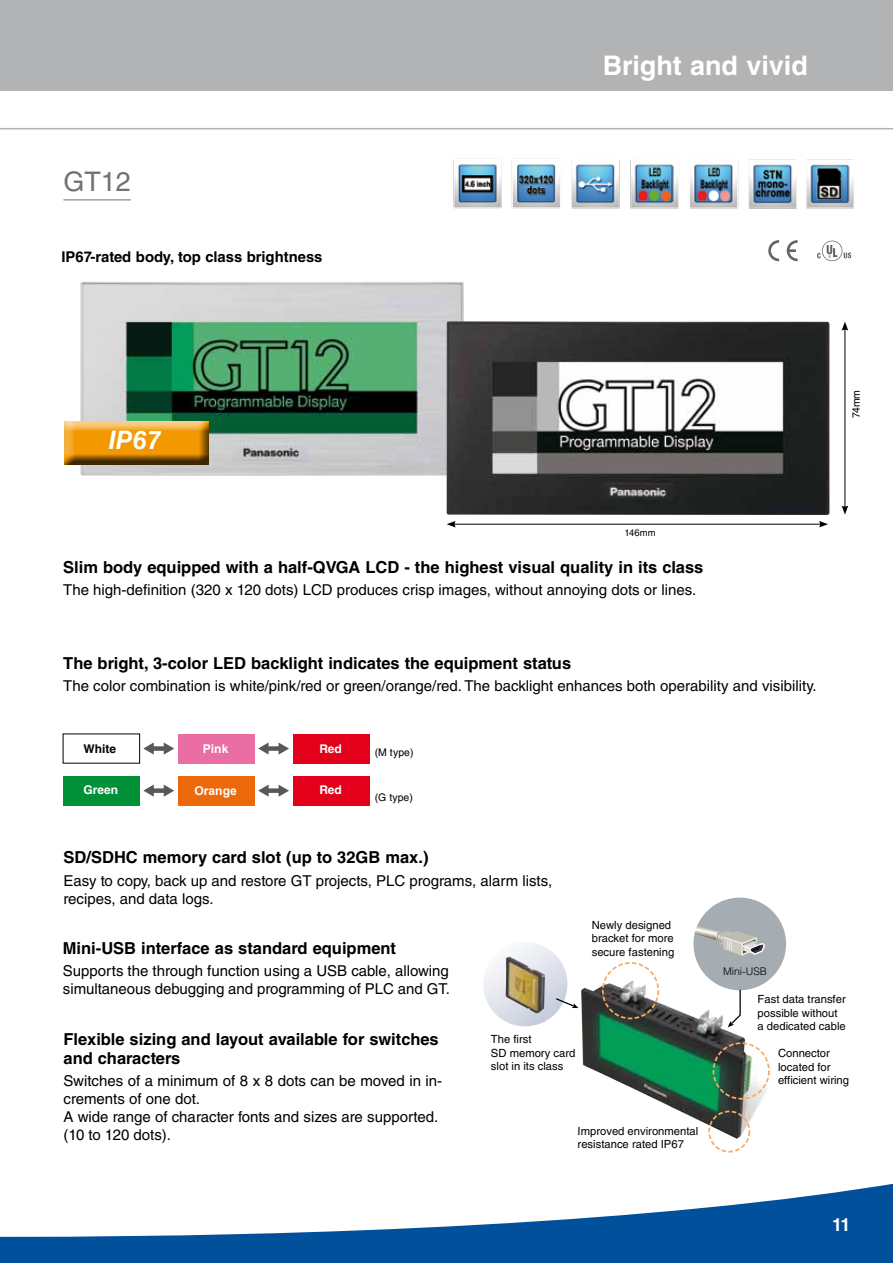
<style>
.page{position:relative;width:893px;height:1263px;background:#fff}
.page>*{position:absolute;margin:0;border:0;box-sizing:border-box;transform-origin:0 0}
.t1{font:700 27px "Helvetica LT Std";color:#fff}
.t2{font:27px "Helvetica";color:#707172}
.t3{font:italic 700 25.5px "Helvetica LT Std";color:#fff}
.t4{font:700 18px "Helvetica LT Std";color:#fff}
.t5{font:700 16.5px/18.8px "Helvetica LT Std";color:#000}
.t6{font:15px/18px "Helvetica LT Std";color:#000}
.t7{font:700 14.85px "Helvetica LT Std";color:#000}
.t8{font:700 12.15px "Arial";color:#fff}
.t9{font:700 12px "Helvetica LT Std";color:#fff}
.t10{font:700 12px "Helvetica LT Std";color:#000}
.t11{font:11.25px/13.5px "Helvetica";color:#000}
.t12{font:10.5px "Helvetica LT Std";color:#000}
.t13{font:300 10.5px "Helvetica";color:#000}
.t14{font:9.45px "Helvetica LT Std";color:#000}
</style>
<div class="page">
<div style="left:0;top:0;width:893px;height:90px;background:#b1b3b4"></div>
<hr style="left:0;top:128px;width:893px;height:1px;background:#b1b3b4">
<svg style="left:0;top:1183px;width:893px;height:80px;fill:#00509b"></svg>
<img style="left:453px;top:159px;width:401px;height:103px">
<hr style="left:453px;top:524px;width:368px;height:1px;background:#000">
<svg style="left:447px;top:521px;width:9px;height:6px"></svg>
<svg style="left:819px;top:521px;width:9px;height:6px"></svg>
<hr style="left:845px;top:328px;width:1px;height:180px;background:#000">
<svg style="left:842px;top:505px;width:6px;height:10px"></svg>
<svg style="left:842px;top:322px;width:6px;height:9px"></svg>
<img style="left:80px;top:281px;width:384px;height:195px">
<img style="left:446px;top:321px;width:384px;height:194px">
<svg style="left:768px;top:240px;width:11px;height:21px"></svg>
<svg style="left:787px;top:240px;width:11px;height:21px"></svg>
<svg style="left:817px;top:241px;width:34px;height:20px"></svg>
<div style="left:692px;top:896px;width:95px;height:95px;background:#a5adb2;border-radius:50%"></div>
<svg style="left:694px;top:925px;width:71px;height:32px"></svg>
<div style="left:691px;top:895px;width:97px;height:97px;border:2px solid #fff;border-radius:50%"></div>
<img style="left:581px;top:980px;width:186px;height:159px">
<svg style="left:483px;top:942px;width:84px;height:84px"></svg>
<img style="left:506px;top:957px;width:39px;height:56px">
<div style="left:602px;top:962px;width:57px;height:57px;border:2px dashed #f6ac63;border-radius:50%"></div>
<div style="left:713px;top:1042px;width:57px;height:57px;border:2px dashed #f6ac63;border-radius:50%"></div>
<div style="left:708px;top:1110px;width:42px;height:42px;border:2px dashed #f6ac63;border-radius:50%"></div>
<svg style="left:728px;top:988px;width:13px;height:39px"></svg>
<svg style="left:555px;top:997px;width:23px;height:11px"></svg>
<div style="left:64px;top:420px;width:147px;height:47px;background:#000;opacity:.75"></div>
<hr style="left:63px;top:200px;width:68px;height:1px;background:#707172">
<div style="left:178px;top:734px;width:76px;height:29px;background:#ea6ea3"></div>
<div style="left:293px;top:734px;width:76px;height:29px;background:#e2001a"></div>
<div style="left:152px;top:746px;width:14px;height:5px;background:#58585a"></div>
<svg style="left:164px;top:742px;width:10px;height:13px"></svg>
<svg style="left:143px;top:742px;width:11px;height:12px"></svg>
<div style="left:267px;top:746px;width:13px;height:5px;background:#58585a"></div>
<svg style="left:279px;top:743px;width:10px;height:12px"></svg>
<svg style="left:258px;top:742px;width:11px;height:12px"></svg>
<div style="left:63px;top:776px;width:77px;height:29px;background:#009037"></div>
<div style="left:178px;top:776px;width:76px;height:29px;background:#eb690b"></div>
<div style="left:293px;top:776px;width:76px;height:29px;background:#e2001a"></div>
<div style="left:152px;top:788px;width:14px;height:5px;background:#58585a"></div>
<svg style="left:164px;top:785px;width:10px;height:12px"></svg>
<svg style="left:143px;top:784px;width:11px;height:13px"></svg>
<div style="left:267px;top:788px;width:13px;height:5px;background:#58585a"></div>
<svg style="left:279px;top:785px;width:10px;height:12px"></svg>
<svg style="left:258px;top:784px;width:11px;height:13px"></svg>
<h1 class="t2" style="left:63px;top:166px;width:69px">GT12</h1>
<p class="t7" style="left:62px;top:247px;width:262px">IP67-rated body, top class brightness</p>
<h1 class="t1" style="left:603px;top:49px;width:207px">Bright and vivid</h1>
<h2 class="t3" style="left:109px;top:424px;width:54px">IP67</h2>
<p class="t14" style="left:624px;top:527px;width:33px">146mm</p>
<p class="t5" style="left:63px;top:558px;width:642px">Slim body equipped with a half-QVGA LCD - the highest visual quality in its class</p>
<p class="t6" style="left:63px;top:581px;width:634px">The high-definition (320 x 120 dots) LCD produces crisp images, without annoying dots or lines.</p>
<p class="t5" style="left:63px;top:653px;width:509px">The bright, 3-color LED backlight indicates the equipment status</p>
<p class="t6" style="left:63px;top:677px;width:755px">The color combination is white/pink/red or green/orange/red. The backlight enhances both operability and visibility.</p>
<p class="t10" style="left:84px;top:741px;width:34px">White</p>
<p class="t9" style="left:84px;top:783px;width:36px">Green</p>
<p class="t8" style="left:203px;top:740px;width:27px">Pink</p>
<p class="t8" style="left:194px;top:782px;width:44px">Orange</p>
<p class="t9" style="left:320px;top:741px;width:24px">Red</p>
<p class="t9" style="left:320px;top:783px;width:24px">Red</p>
<p class="t12" style="left:375px;top:746px;width:40px">(M type)</p>
<p class="t12" style="left:375px;top:791px;width:40px">(G type)</p>
<p class="t12" style="left:850px;top:418px;width:30px;rotate:-90deg">74mm</p>
<p class="t5" style="left:64px;top:848px;width:366px">SD/SDHC memory card slot (up to 32GB max.)</p>
<p class="t6" style="left:64px;top:871px;width:490px">Easy to copy, back up and restore GT projects, PLC programs, alarm lists, recipes, and data logs.</p>
<p class="t5" style="left:63px;top:938px;width:335px">Mini-USB interface as standard equipment</p>
<p class="t6" style="left:63px;top:961px;width:388px">Supports the through function using a USB cable, allowing simultaneous debugging and programming of PLC and GT.</p>
<p class="t5" style="left:64px;top:1030px;width:377px">Flexible sizing and layout available for switches and characters</p>
<p class="t6" style="left:64px;top:1072px;width:380px">Switches of a minimum of 8 x 8 dots can be moved in in&shy;crements of one dot.<br>A wide range of character fonts and sizes are supported. (10 to 120 dots).</p>
<p class="t11" style="left:592px;top:918px;width:84px">Newly designed bracket for more secure fastening</p>
<p class="t11" style="left:491px;top:1033px;width:86px">The first<br>SD memory card slot in its class</p>
<p class="t11" style="left:578px;top:1124px;width:122px">Improved environmental resistance rated IP67</p>
<p class="t13" style="left:723px;top:965px;width:45px">Mini-USB</p>
<p class="t11" style="left:758px;top:993px;width:90px">Fast data transfer possible without a dedicated cable</p>
<p class="t11" style="left:778px;top:1046px;width:73px">Connector located for efficient wiring</p>
<p class="t4" style="left:832px;top:1214px;width:20px">11</p>
</div>
